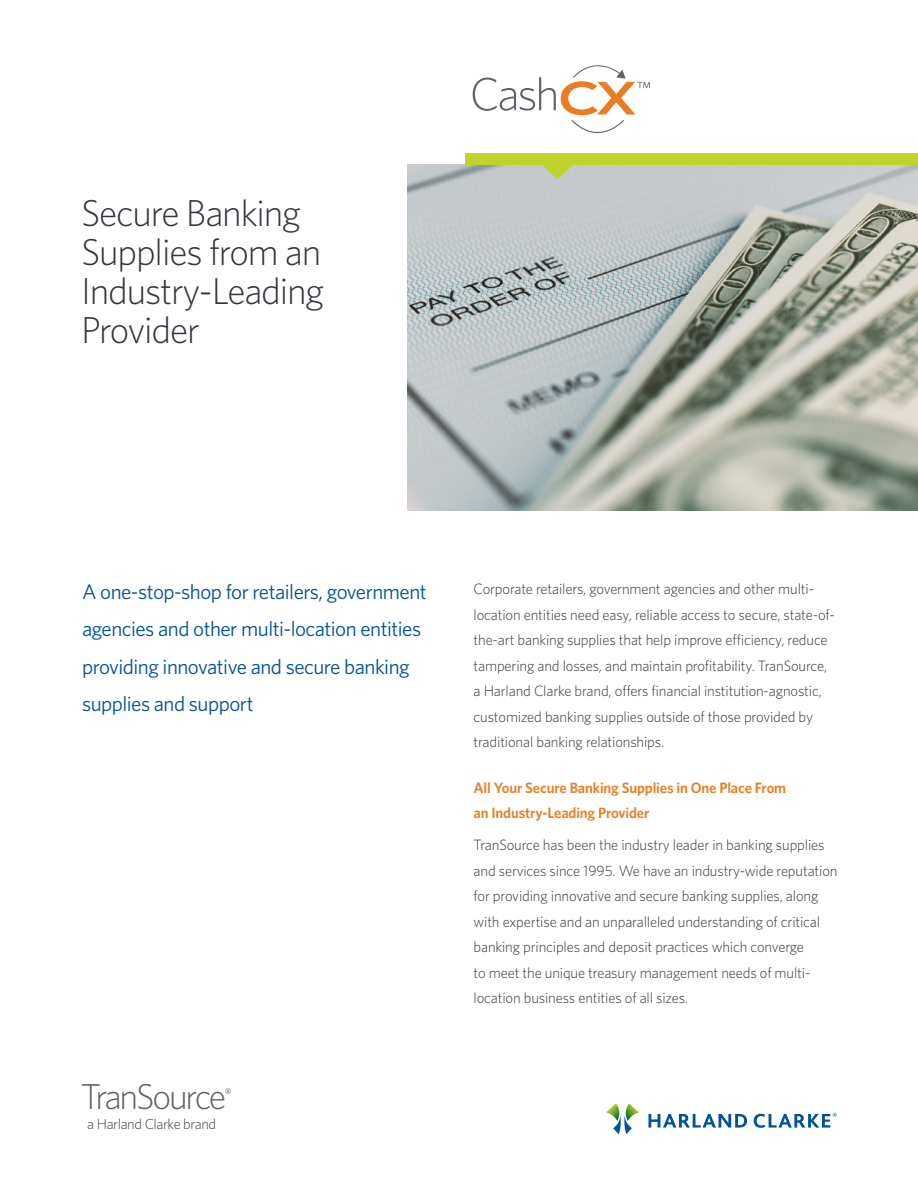
<style>
.page{position:relative;width:918px;height:1188px;background:#fff}
.page>*{position:absolute;margin:0;border:0;box-sizing:border-box;transform-origin:0 0}
.t1{font:300 37.5px/39px "Whitney";letter-spacing:-.03em;color:#323640}
.t2{font:300 36px "Whitney";letter-spacing:-.06em;color:#5f6369}
.t3{font:21px/37.5px "Whitney";letter-spacing:-.025em;color:#01529a}
.t4{font:300 15px/25.5px "Whitney";letter-spacing:-.01em;color:#323640}
.t5{font:600 15px/25.5px "Whitney";letter-spacing:-.01em;color:#ea7d22}
.t6{font:300 14.55px "Whitney";letter-spacing:-.025em;color:#3e3e3f}
.t7{font:500 12.3px "Whitney";color:#5f6369}
</style>
<div class="page">
<img style="left:407px;top:165px;width:511px;height:346px">
<div style="left:465px;top:153px;width:453px;height:12px;background:#c0d32b"></div>
<svg style="left:538px;top:165px;width:39px;height:14px"></svg>
<svg style="left:473px;top:65px;width:177px;height:68px"></svg>
<svg style="left:648px;top:1114px;width:99px;height:14px"></svg>
<svg style="left:606px;top:1103px;width:33px;height:31px"></svg>
<svg style="left:754px;top:1113px;width:83px;height:15px"></svg>
<h1 class="t1" style="left:81px;top:193px;width:245px">Secure Banking<br>Supplies from an<br>Industry-Leading<br>Provider</h1>
<h3 class="t3" style="left:82px;top:572px;width:346px">A one-stop-shop for retailers, government agencies and other multi-location entities providing innovative and secure banking supplies and support</h3>
<p class="t4" style="left:474px;top:576px;width:363px">Corporate retailers, government agencies and other multi&shy;location entities need easy, reliable access to secure, state-of&shy;the-art banking supplies that help improve efficiency, reduce tampering and losses, and maintain profitability. TranSource, a Harland Clarke brand, offers financial institution-agnostic, customized banking supplies outside of those provided by traditional banking relationships.</p>
<p class="t5" style="left:474px;top:774px;width:314px">All Your Secure Banking Supplies in One Place From an Industry-Leading Provider</p>
<p class="t4" style="left:474px;top:832px;width:365px">TranSource has been the industry leader in banking supplies and services since 1995. We have an industry-wide reputation for providing innovative and secure banking supplies, along with expertise and an unparalleled understanding of critical banking principles and deposit practices which converge<br>to meet the unique treasury management needs of multi&shy;location business entities of all sizes.</p>
<h2 class="t2" style="left:81px;top:1072px;width:147px">TranSource</h2>
<p class="t7" style="left:225px;top:1085px;width:8px">®</p>
<p class="t6" style="left:87px;top:1114px;width:130px">a Harland Clarke brand</p>
</div>
